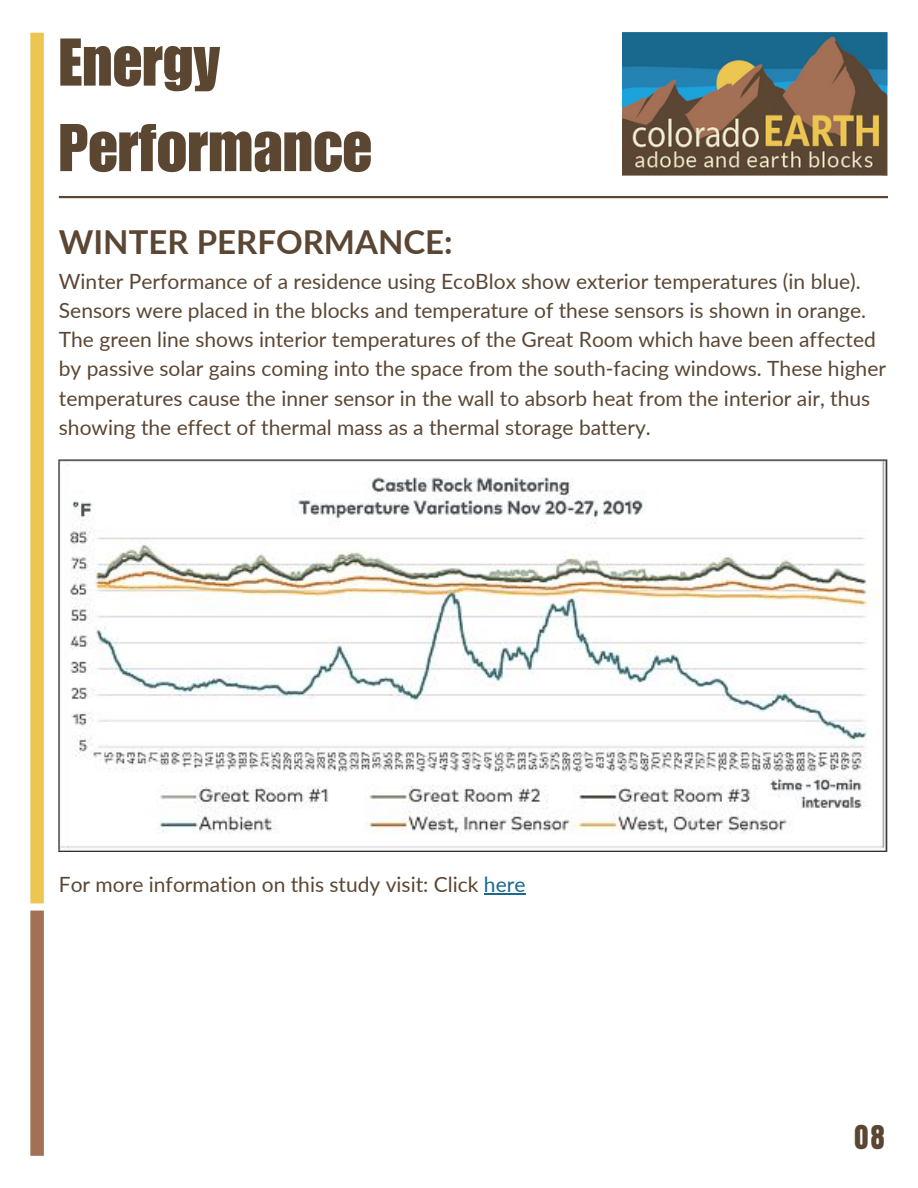
<style>
.page{position:relative;width:918px;height:1188px;background:#fff}
.page>*{position:absolute;margin:0;border:0;box-sizing:border-box;transform-origin:0 0}
.t1{font:66px "Impact LT Std";color:#5b4632}
.t2{font:700 33px "Lato";color:#5a4633}
.t3{font:28.05px "Anton";color:#5b4632}
.t4{font:21px/29.2px "Lato";color:#5a4633}
.s1{color:#19688e}
</style>
<div class="page">
<img style="left:622px;top:33px;width:266px;height:143px">
<div style="left:30px;top:33px;width:14px;height:870px;background:#edc652"></div>
<div style="left:30px;top:911px;width:14px;height:245px;background:#a37056"></div>
<hr style="left:59px;top:196px;width:829px;height:2px;background:#5b4632">
<img style="left:59px;top:460px;width:829px;height:391px">
<hr style="left:484px;top:893px;width:42px;height:1px;background:#19688e">
<p class="t1" style="left:59px;top:39px;width:163px">Energy</p>
<p class="t1" style="left:59px;top:124px;width:314px">Performance</p>
<p class="t2" style="left:59px;top:221px;width:395px">WINTER PERFORMANCE:</p>
<p class="t4" style="left:59px;top:266px;width:829px">Winter Performance of a residence using EcoBlox show exterior temperatures (in blue).<br>Sensors were placed in the blocks and temperature of these sensors is shown in orange.<br>The green line shows interior temperatures of the Great Room which have been affected by passive solar gains coming into the space from the south-facing windows. These higher temperatures cause the inner sensor in the wall to absorb heat from the interior air, thus showing the effect of thermal mass as a thermal storage battery.</p>
<p class="t4" style="left:59px;top:869px;width:468px">For more information on this study visit: Click <span class="s1">here</span></p>
<p class="t3" style="left:854px;top:1117px;width:32px">08</p>
</div>
